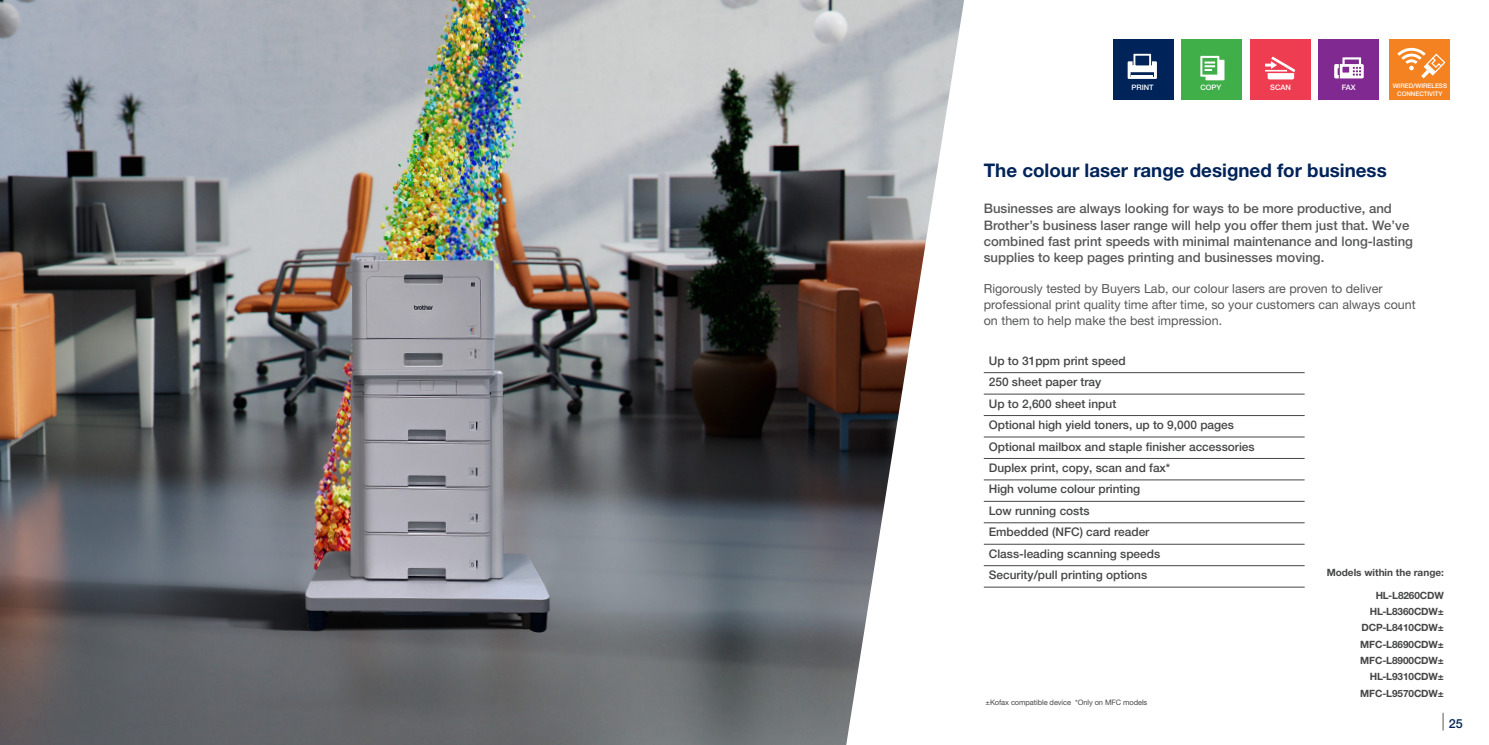
<style>
.page{position:relative;width:1489px;height:745px;background:#fff}
.page>*{position:absolute;margin:0;border:0;box-sizing:border-box;transform-origin:0 0}
.t1{font:700 18.75px "Helvetica Neue LTW1 G";color:#002359}
.t2{font:500 13.12px/16.2px "Helvetica Neue LTW1 G";color:#57585a}
.t3{font:12.5px/16.2px "Helvetica Neue LTW1 G";color:#57585a}
.t4{font:500 12.5px "Helvetica Neue LTW1 G";color:#002359}
.t5{font:500 11.88px "Helvetica Neue LTW1 G";color:#454647}
.t6{font:700 10px "Helvetica Neue LTW1 G";letter-spacing:-.01em;color:#454647}
.t7{font:7.5px "Helvetica Neue LTW1 G";letter-spacing:-.01em;color:#454647}
.t8{font:500 7.5px "Helvetica Neue LTW1 G";color:#fff}
.t9{font:500 6.25px/7.5px "Helvetica Neue LTW1 G";color:#fff;text-align:center}
</style>
<div class="page">
<svg style="left:1442px;top:712px;width:1px;height:18px"></svg>
<img style="left:0;top:0;width:964px;height:744px">
<div style="left:1113px;top:39px;width:60px;height:60px;background:#002359"></div>
<div style="left:1181px;top:39px;width:60px;height:60px;background:#40ae49"></div>
<div style="left:1250px;top:39px;width:60px;height:60px;background:#ee3d50"></div>
<div style="left:1318px;top:39px;width:60px;height:60px;background:#802990"></div>
<hr style="left:983px;top:372px;width:321px;height:1px;background:#454647">
<hr style="left:983px;top:393px;width:321px;height:1px;background:#454647">
<hr style="left:983px;top:415px;width:321px;height:1px;background:#454647">
<hr style="left:983px;top:436px;width:321px;height:1px;background:#454647">
<hr style="left:983px;top:458px;width:321px;height:1px;background:#454647">
<hr style="left:983px;top:479px;width:321px;height:1px;background:#454647">
<hr style="left:983px;top:500px;width:321px;height:1px;background:#454647">
<hr style="left:983px;top:522px;width:321px;height:1px;background:#454647">
<hr style="left:983px;top:543px;width:321px;height:1px;background:#454647">
<hr style="left:983px;top:565px;width:321px;height:1px;background:#454647">
<hr style="left:983px;top:586px;width:321px;height:1px;background:#454647">
<svg style="left:1265px;top:57px;width:30px;height:22px"></svg>
<svg style="left:1127px;top:54px;width:29px;height:25px"></svg>
<hr style="left:1131px;top:75px;width:21px;height:3px;background:#fff">
<svg style="left:1200px;top:56px;width:24px;height:24px"></svg>
<svg style="left:1334px;top:57px;width:29px;height:21px"></svg>
<div style="left:1389px;top:39px;width:60px;height:60px;background:#f58220"></div>
<svg style="left:1397px;top:48px;width:49px;height:30px"></svg>
<p class="t8" style="left:1131px;top:83px;width:24px">PRINT</p>
<p class="t8" style="left:1200px;top:83px;width:22px">COPY</p>
<p class="t8" style="left:1270px;top:83px;width:22px">SCAN</p>
<p class="t8" style="left:1341px;top:83px;width:15px">FAX</p>
<p class="t9" style="left:1392px;top:82px;width:56px">WIRED/WIRELESS<br>CONNECTIVITY</p>
<p class="t1" style="left:983px;top:158px;width:404px">The colour laser range designed for business</p>
<p class="t2" style="left:983px;top:200px;width:431px">Businesses are always looking for ways to be more productive, and Brother’s business laser range will help you offer them just that. We’ve combined fast print speeds with minimal maintenance and long-lasting supplies to keep pages printing and businesses moving.</p>
<p class="t3" style="left:983px;top:280px;width:433px">Rigorously tested by Buyers Lab, our colour lasers are proven to deliver professional print quality time after time, so your customers can always count on them to help make the best impression.</p>
<p class="t5" style="left:988px;top:353px;width:138px">Up to 31ppm print speed</p>
<p class="t5" style="left:988px;top:374px;width:114px">250 sheet paper tray</p>
<p class="t5" style="left:988px;top:396px;width:129px">Up to 2,600 sheet input</p>
<p class="t5" style="left:988px;top:417px;width:247px">Optional high yield toners, up to 9,000 pages</p>
<p class="t5" style="left:988px;top:439px;width:267px">Optional mailbox and staple finisher accessories</p>
<p class="t5" style="left:988px;top:460px;width:183px">Duplex print, copy, scan and fax*</p>
<p class="t5" style="left:988px;top:481px;width:153px">High volume colour printing</p>
<p class="t5" style="left:988px;top:503px;width:102px">Low running costs</p>
<p class="t5" style="left:988px;top:524px;width:162px">Embedded (NFC) card reader</p>
<p class="t5" style="left:988px;top:546px;width:173px">Class-leading scanning speeds</p>
<p class="t5" style="left:988px;top:567px;width:160px">Security/pull printing options</p>
<p class="t6" style="left:1326px;top:566px;width:119px">Models within the range:</p>
<p class="t7" style="left:985px;top:697px;width:163px">±Kofax compatible device *Only on MFC models</p>
<p class="t6" style="left:1375px;top:588px;width:70px">HL-L8260CDW</p>
<p class="t6" style="left:1369px;top:605px;width:76px">HL-L8360CDW±</p>
<p class="t6" style="left:1361px;top:621px;width:84px">DCP-L8410CDW±</p>
<p class="t6" style="left:1359px;top:637px;width:85px">MFC-L8690CDW±</p>
<p class="t6" style="left:1359px;top:653px;width:85px">MFC-L8900CDW±</p>
<p class="t6" style="left:1369px;top:670px;width:76px">HL-L9310CDW±</p>
<p class="t6" style="left:1359px;top:686px;width:85px">MFC-L9570CDW±</p>
<p class="t4" style="left:1448px;top:715px;width:15px">25</p>
</div>
